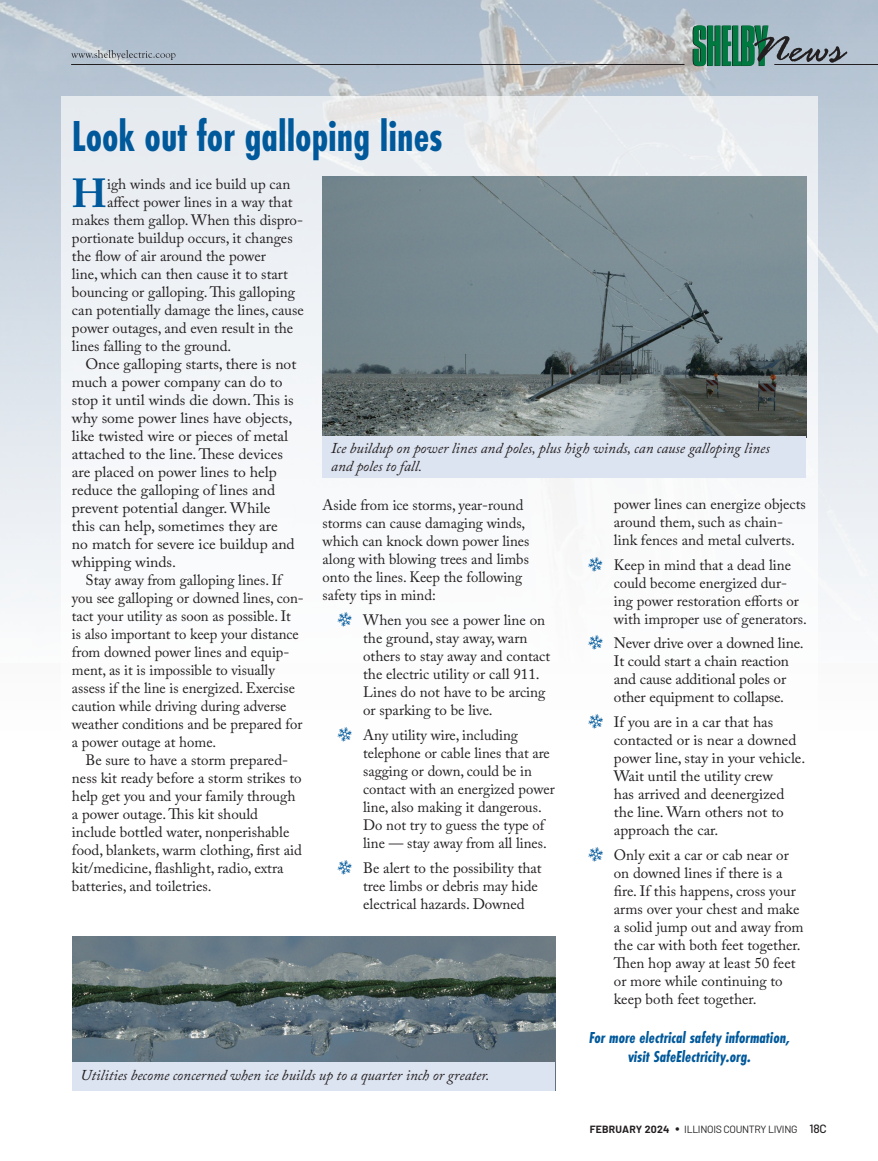
<style>
.page{position:relative;width:878px;height:1161px;background:#fff}
.page>*{position:absolute;margin:0;border:0;box-sizing:border-box;transform-origin:0 0}
.t1{font:700 45px "Futura PT Cond";color:#00599b;scale:.93 1}
.t2{font:700 40.35px "Adobe Caslon Pro";color:#00599b}
.t3{font:italic 700 16.5px/19.5px "Futura PT Cond";color:#00599b;text-align:center}
.t4{font:15px/18px "Adobe Caslon Pro";color:#231f20}
.t5{font:15px "Adobe Caslon Pro";color:#231f20;scale:1.04 1}
.t6{font:italic 15px/18px "Adobe Caslon Pro";color:#231f20}
.t7{font:10.5px "Barlow";letter-spacing:-.03em;color:#231f20}
.s1{font-family:"Lullabies Extras";color:#00599b}
.s2{font-weight:700}
.s3{font-size:15px}
.s4{font-weight:500;font-size:12px}
</style>
<div class="page">
<img style="left:0;top:0;width:878px;height:608px">
<div style="left:61px;top:96px;width:756px;height:1012px;background:linear-gradient(to bottom,#ebeff3,#fff)"></div>
<img style="left:323px;top:176px;width:483px;height:260px">
<img style="left:72px;top:937px;width:483px;height:125px">
<div style="left:322px;top:436px;width:484px;height:42px;background:#dde4f1"></div>
<div style="left:72px;top:1062px;width:483px;height:28px;background:#dde4f1"></div>
<hr style="left:71px;top:64px;width:613px;height:1px;background:#231f20">
<svg style="left:692px;top:25px;width:155px;height:41px;background:#629085"></svg>
<hr style="left:774px;top:64px;width:104px;height:1px;background:#231f20">
<svg style="left:71px;top:50px;width:104px;height:10px"></svg>
<h1 class="t1" style="left:72px;top:110px;width:400px">Look out for galloping lines</h1>
<h2 class="t2" style="left:72px;top:170px;width:37px">H</h2>
<p class="t4" style="left:107px;top:175px;width:185px">igh winds and ice build up can</p>
<p class="t4" style="left:107px;top:193px;width:187px">affect power lines in a way that</p>
<p class="t4" style="left:72px;top:211px;width:232px">makes them gallop. When this dispro-</p>
<p class="t4" style="left:72px;top:229px;width:222px">portionate buildup occurs, it changes</p>
<p class="t4" style="left:72px;top:247px;width:195px">the flow of air around the power</p>
<p class="t4" style="left:72px;top:265px;width:217px">line, which can then cause it to start</p>
<p class="t4" style="left:72px;top:283px;width:225px">bouncing or galloping. This galloping</p>
<p class="t4" style="left:72px;top:301px;width:233px">can potentially damage the lines, cause</p>
<p class="t4" style="left:72px;top:319px;width:223px">power outages, and even result in the</p>
<p class="t4" style="left:72px;top:337px;width:161px">lines falling to the ground.</p>
<p class="t5" style="left:85px;top:355px;width:204px">Once galloping starts, there is not</p>
<p class="t5" style="left:72px;top:373px;width:204px">much a power company can do to</p>
<p class="t5" style="left:72px;top:391px;width:215px">stop it until winds die down. This is</p>
<p class="t5" style="left:72px;top:409px;width:213px">why some power lines have objects,</p>
<p class="t5" style="left:72px;top:427px;width:209px">like twisted wire or pieces of metal</p>
<p class="t5" style="left:72px;top:445px;width:204px">attached to the line. These devices</p>
<p class="t5" style="left:72px;top:463px;width:198px">are placed on power lines to help</p>
<p class="t5" style="left:72px;top:481px;width:197px">reduce the galloping of lines and</p>
<p class="t5" style="left:72px;top:499px;width:192px">prevent potential danger. While</p>
<p class="t5" style="left:72px;top:517px;width:199px">this can help, sometimes they are</p>
<p class="t5" style="left:72px;top:535px;width:216px">no match for severe ice buildup and</p>
<p class="t5" style="left:72px;top:553px;width:102px">whipping winds.</p>
<p class="t4" style="left:85px;top:571px;width:198px">Stay away from galloping lines. If</p>
<p class="t4" style="left:72px;top:589px;width:233px">you see galloping or downed lines, con-</p>
<p class="t4" style="left:72px;top:607px;width:220px">tact your utility as soon as possible. It</p>
<p class="t4" style="left:72px;top:625px;width:228px">is also important to keep your distance</p>
<p class="t4" style="left:72px;top:643px;width:219px">from downed power lines and equip-</p>
<p class="t4" style="left:72px;top:661px;width:204px">ment, as it is impossible to visually</p>
<p class="t4" style="left:72px;top:679px;width:224px">assess if the line is energized. Exercise</p>
<p class="t4" style="left:72px;top:697px;width:216px">caution while driving during adverse</p>
<p class="t4" style="left:72px;top:715px;width:232px">weather conditions and be prepared for</p>
<p class="t4" style="left:72px;top:733px;width:146px">a power outage at home.</p>
<p class="t4" style="left:85px;top:751px;width:204px">Be sure to have a storm prepared-</p>
<p class="t4" style="left:72px;top:769px;width:231px">ness kit ready before a storm strikes to</p>
<p class="t4" style="left:72px;top:787px;width:225px">help get you and your family through</p>
<p class="t4" style="left:72px;top:805px;width:188px">a power outage. This kit should</p>
<p class="t4" style="left:72px;top:823px;width:219px">include bottled water, nonperishable</p>
<p class="t4" style="left:72px;top:841px;width:231px">food, blankets, warm clothing, first aid</p>
<p class="t4" style="left:72px;top:859px;width:213px">kit/medicine, flashlight, radio, extra</p>
<p class="t4" style="left:72px;top:877px;width:141px">batteries, and toiletries.</p>
<p class="t6" style="left:331px;top:439px;width:440px">Ice buildup on power lines and poles, plus high winds, can cause galloping lines and poles to fall.</p>
<p class="t4" style="left:614px;top:495px;width:193px">power lines can energize objects around them, such as chain&shy;link fences and metal culverts.</p>
<p class="t4" style="left:614px;top:555px;width:195px;text-indent:-27px"><span class="s1">K</span> Keep in mind that a dead line could become energized dur&shy;ing power restoration efforts or with improper use of generators.</p>
<p class="t4" style="left:614px;top:634px;width:191px;text-indent:-27px"><span class="s1">K</span> Never drive over a downed line.<br>It could start a chain reaction and cause additional poles or other equipment to collapse.</p>
<p class="t4" style="left:614px;top:713px;width:193px;text-indent:-27px"><span class="s1">K</span> If you are in a car that has contacted or is near a downed power line, stay in your vehicle.<br>Wait until the utility crew<br>has arrived and deenergized the line. Warn others not to approach the car.</p>
<p class="t4" style="left:614px;top:846px;width:191px;text-indent:-27px"><span class="s1">K</span> Only exit a car or cab near or on downed lines if there is a fire. If this happens, cross your arms over your chest and make a solid jump out and away from the car with both feet together.<br>Then hop away at least 50 feet or more while continuing to keep both feet together.</p>
<p class="t3" style="left:589px;top:1028px;width:203px">For more electrical safety information, visit SafeElectricity.org.</p>
<p class="t4" style="left:322px;top:496px;width:208px">Aside from ice storms, year-round storms can cause damaging winds, which can knock down power lines along with blowing trees and limbs onto the lines. Keep the following safety tips in mind:</p>
<p class="t4" style="left:363px;top:611px;width:188px;text-indent:-27px"><span class="s1">K</span> When you see a power line on the ground, stay away, warn others to stay away and contact the electric utility or call 911.<br>Lines do not have to be arcing or sparking to be live.</p>
<p class="t4" style="left:363px;top:726px;width:193px;text-indent:-27px"><span class="s1">K</span> Any utility wire, including telephone or cable lines that are sagging or down, could be in contact with an energized power line, also making it dangerous.<br>Do not try to guess the type of line — stay away from all lines.</p>
<p class="t4" style="left:363px;top:858px;width:180px;text-indent:-27px"><span class="s1">K</span> Be alert to the possibility that tree limbs or debris may hide electrical hazards. Downed</p>
<p class="t6" style="left:81px;top:1066px;width:410px">Utilities become concerned when ice builds up to a quarter inch or greater.</p>
<p class="t7" style="left:589px;top:1123px;width:238px"><span class="s2">FEBRUARY 2024</span> <span class="s3">•</span> ILLINOIS COUNTRY LIVING <span class="s4">18c</span></p>
</div>
